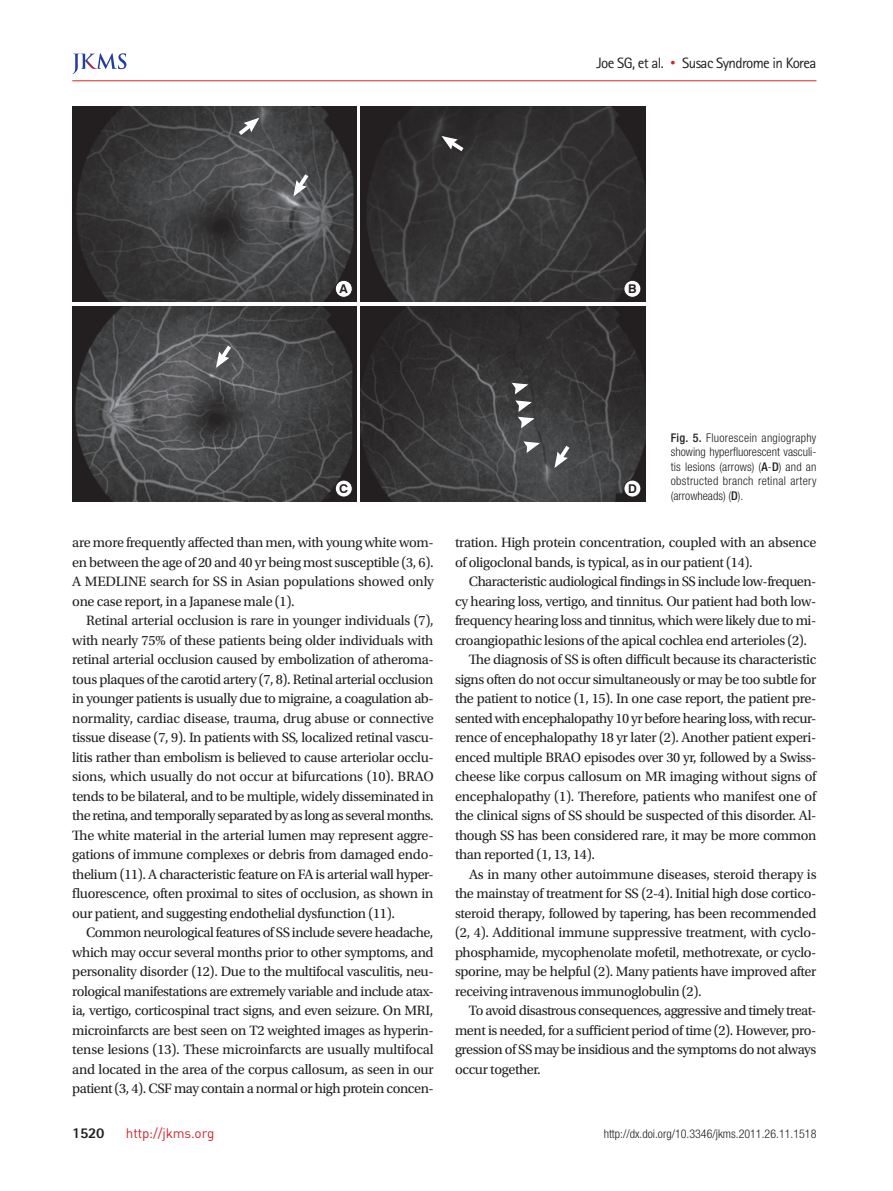
<style>
.page{position:relative;width:893px;height:1191px;background:#fff}
.page>*{position:absolute;margin:0;border:0;box-sizing:border-box;transform-origin:0 0}
.t1{font:15px "Rotis Sans Serif Std";letter-spacing:-.04em;color:#231f20}
.t2{font:800 15px "Rotis Sans Serif Std";color:#231f20}
.t3{font:14.25px/19.5px "Utopia Std";letter-spacing:-.025em;color:#231f20;text-align:justify}
.t4{font:13.5px "Dinreg";letter-spacing:-.01em;color:#d1232a}
.t5{font:700 12.15px "Swiss 721 BT";color:#231f20}
.t6{font:300 condensed 12px/14.4px "Helvetica Neue LT Std";color:#231f20;text-align:justify}
.s1{font-family:"Dotum";color:#d1232a}
.s2{font-weight:500}
</style>
<div class="page">
<hr style="left:72px;top:80px;width:744px;height:1px;background:#d1232a">
<svg style="left:72px;top:53px;width:54px;height:21px"></svg>
<img style="left:72px;top:106px;width:285px;height:196px">
<div style="left:335px;top:280px;width:17px;height:17px;background:#fff;border-radius:50%"></div>
<div style="left:335px;top:280px;width:17px;height:17px;border:1px solid #231f20;border-radius:50%"></div>
<img style="left:361px;top:106px;width:284px;height:196px">
<div style="left:624px;top:280px;width:17px;height:17px;background:#fff;border-radius:50%"></div>
<div style="left:624px;top:280px;width:17px;height:17px;border:1px solid #231f20;border-radius:50%"></div>
<img style="left:72px;top:306px;width:285px;height:195px">
<div style="left:335px;top:480px;width:17px;height:17px;background:#fff;border-radius:50%"></div>
<div style="left:335px;top:480px;width:17px;height:17px;border:1px solid #231f20;border-radius:50%"></div>
<img style="left:361px;top:306px;width:284px;height:195px">
<div style="left:624px;top:480px;width:17px;height:17px;background:#fff;border-radius:50%"></div>
<div style="left:624px;top:480px;width:17px;height:17px;border:1px solid #231f20;border-radius:50%"></div>
<svg style="left:292px;top:170px;width:20px;height:27px"></svg>
<svg style="left:215px;top:341px;width:20px;height:27px"></svg>
<svg style="left:553px;top:441px;width:20px;height:27px"></svg>
<svg style="left:235px;top:117px;width:25px;height:22px"></svg>
<svg style="left:441px;top:135px;width:27px;height:20px"></svg>
<svg style="left:510px;top:382px;width:25px;height:48px"></svg>
<svg style="left:522px;top:440px;width:18px;height:14px"></svg>
<p class="t1" style="left:596px;top:54px;width:221px">Joe SG, et al. <span class="s1">•</span> Susac Syndrome in Korea</p>
<p class="t5" style="left:340px;top:281px;width:10px">A</p>
<p class="t5" style="left:628px;top:281px;width:10px">B</p>
<p class="t6" style="left:671px;top:430px;width:147px"><span class="s2">Fig. 5.</span> Fluorescein angiography showing hyperfluorescent vasculi&shy;tis lesions (arrows) (<span class="s2">A</span>-<span class="s2">D</span>) and an obstructed branch retinal artery (arrowheads) (<span class="s2">D</span>).</p>
<p class="t3" style="left:455px;top:533px;width:363px">tration. High protein concentration, coupled with an absence of oligoclonal bands, is typical, as in our patient (14).</p>
<p class="t3" style="left:469px;top:572px;width:349px">Characteristic audiological findings in SS include low-frequen-</p>
<p class="t3" style="left:455px;top:591px;width:363px">cy hearing loss, vertigo, and tinnitus. Our patient had both low-</p>
<p class="t3" style="left:455px;top:611px;width:363px">frequency hearing loss and tinnitus, which were likely due to mi-</p>
<p class="t3" style="left:455px;top:630px;width:354px">croangiopathic lesions of the apical cochlea end arterioles (2).</p>
<p class="t3" style="left:469px;top:650px;width:349px">The diagnosis of SS is often difficult because its characteristic</p>
<p class="t3" style="left:455px;top:669px;width:363px">signs often do not occur simultaneously or may be too subtle for</p>
<p class="t3" style="left:455px;top:689px;width:363px">the patient to notice (1, 15). In one case report, the patient pre-</p>
<p class="t3" style="left:455px;top:708px;width:363px">sented with encephalopathy 10 yr before hearing loss, with recur-</p>
<p class="t3" style="left:455px;top:728px;width:363px">rence of encephalopathy 18 yr later (2). Another patient experi-</p>
<p class="t3" style="left:455px;top:747px;width:363px">enced multiple BRAO episodes over 30 yr, followed by a Swiss-</p>
<p class="t3" style="left:455px;top:767px;width:363px">cheese like corpus callosum on MR imaging without signs of</p>
<p class="t3" style="left:455px;top:786px;width:363px">encephalopathy (1). Therefore, patients who manifest one of</p>
<p class="t3" style="left:455px;top:806px;width:363px">the clinical signs of SS should be suspected of this disorder. Al-</p>
<p class="t3" style="left:455px;top:825px;width:363px">though SS has been considered rare, it may be more common</p>
<p class="t3" style="left:455px;top:845px;width:142px">than reported (1, 13, 14).</p>
<p class="t3" style="left:469px;top:864px;width:349px">As in many other autoimmune diseases, steroid therapy is</p>
<p class="t3" style="left:455px;top:884px;width:363px">the mainstay of treatment for SS (2-4). Initial high dose cortico-</p>
<p class="t3" style="left:455px;top:903px;width:363px">steroid therapy, followed by tapering, has been recommended</p>
<p class="t3" style="left:455px;top:923px;width:363px">(2, 4). Additional immune suppressive treatment, with cyclo-</p>
<p class="t3" style="left:455px;top:942px;width:363px">phosphamide, mycophenolate mofetil, methotrexate, or cyclo-</p>
<p class="t3" style="left:455px;top:962px;width:363px">sporine, may be helpful (2). Many patients have improved after</p>
<p class="t3" style="left:455px;top:981px;width:248px">receiving intravenous immunoglobulin (2).</p>
<p class="t3" style="left:469px;top:1001px;width:349px">To avoid disastrous consequences, aggressive and timely treat-</p>
<p class="t3" style="left:455px;top:1020px;width:363px">ment is needed, for a sufficient period of time (2). However, pro-</p>
<p class="t3" style="left:455px;top:1040px;width:363px">gression of SS may be insidious and the symptoms do not always</p>
<p class="t3" style="left:455px;top:1059px;width:87px">occur together.</p>
<p class="t5" style="left:339px;top:481px;width:10px">C</p>
<p class="t5" style="left:628px;top:481px;width:10px">D</p>
<p class="t3" style="left:72px;top:533px;width:363px">are more frequently affected than men, with young white wom&shy;en between the age of 20 and 40 yr being most susceptible (3, 6).<br>A MEDLINE search for SS in Asian populations showed only one case report, in a Japanese male (1).</p>
<p class="t3" style="left:72px;top:611px;width:363px;text-indent:14px">Retinal arterial occlusion is rare in younger individuals (7), with nearly 75% of these patients being older individuals with retinal arterial occlusion caused by embolization of atheroma&shy;tous plaques of the carotid artery (7, 8). Retinal arterial occlusion in younger patients is usually due to migraine, a coagulation ab&shy;normality, cardiac disease, trauma, drug abuse or connective tissue disease (7, 9). In patients with SS, localized retinal vascu&shy;litis rather than embolism is believed to cause arteriolar occlu&shy;sions, which usually do not occur at bifurcations (10). BRAO tends to be bilateral, and to be multiple, widely disseminated in the retina, and temporally separated by as long as several months.<br>The white material in the arterial lumen may represent aggre&shy;gations of immune complexes or debris from damaged endo&shy;thelium (11). A characteristic feature on FA is arterial wall hyper&shy;fluorescence, often proximal to sites of occlusion, as shown in our patient, and suggesting endothelial dysfunction (11).</p>
<p class="t3" style="left:72px;top:923px;width:363px;text-indent:14px">Common neurological features of SS include severe headache, which may occur several months prior to other symptoms, and personality disorder (12). Due to the multifocal vasculitis, neu&shy;rological manifestations are extremely variable and include atax&shy;ia, vertigo, corticospinal tract signs, and even seizure. On MRI, microinfarcts are best seen on T2 weighted images as hyperin&shy;tense lesions (13). These microinfarcts are usually multifocal and located in the area of the corpus callosum, as seen in our patient (3, 4). CSF may contain a normal or high protein concen-</p>
<p class="t2" style="left:72px;top:1123px;width:34px">1520</p>
<p class="t4" style="left:126px;top:1124px;width:90px">http://jkms.org</p>
<p class="t6" style="left:604px;top:1126px;width:214px">http://dx.doi.org/10.3346/jkms.2011.26.11.1518</p>
</div>
